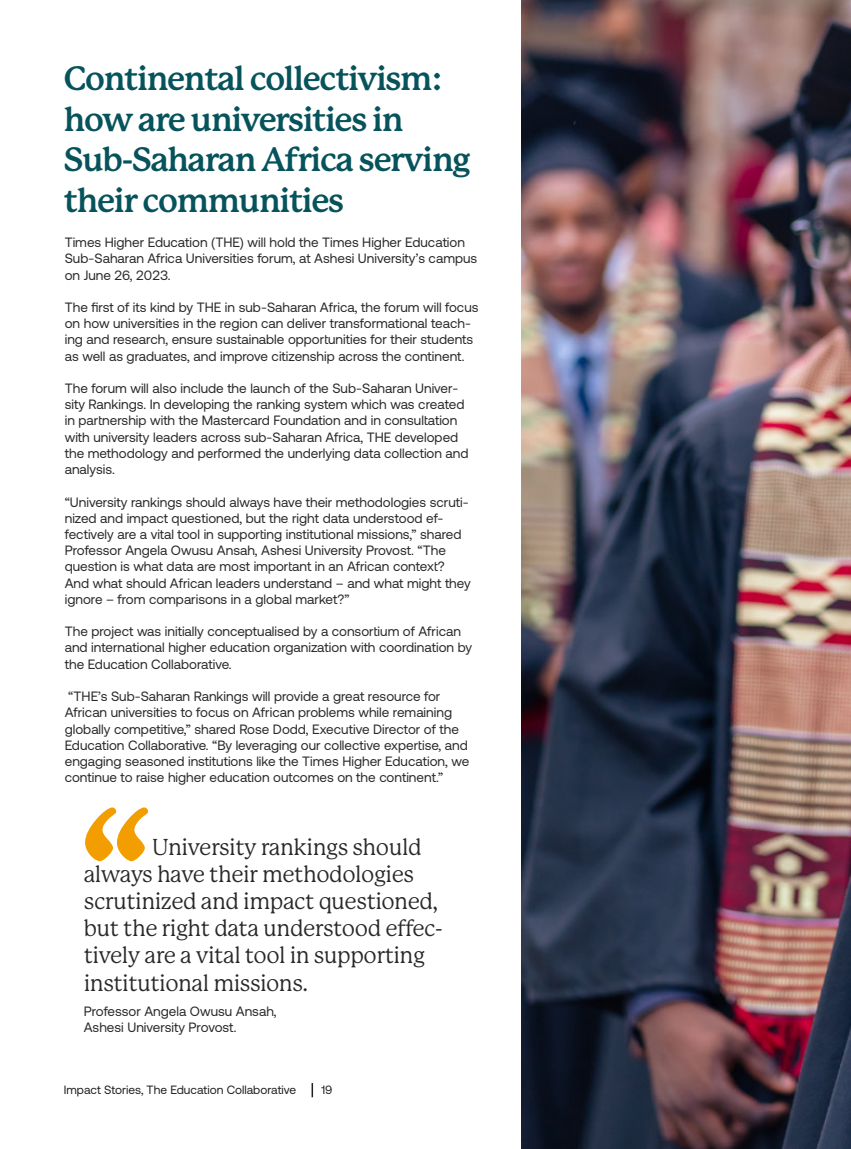
<style>
.page{position:relative;width:851px;height:1149px;background:#fff}
.page>*{position:absolute;margin:0;border:0;box-sizing:border-box;transform-origin:0 0}
.t1{font:700 33px "P22 Mackinac Pro";letter-spacing:-.04em;color:#06535b}
.t2{font:22.5px/27px "P22 Mackinac";letter-spacing:-.02em;color:#2b2829}
.t3{font:13.5px/16.2px "Aeonik";color:#2b2829}
.t4{font:12px "Aeonik";color:#231f20}
</style>
<div class="page">
<svg style="left:85px;top:807px;width:63px;height:53px"></svg>
<svg style="left:311px;top:1083px;width:2px;height:13px"></svg>
<img style="left:521px;top:0;width:329px;height:1148px">
<p class="t1" style="left:64px;top:60px;width:381px">Continental collectivism:</p>
<p class="t1" style="left:64px;top:100px;width:341px">how are universities in</p>
<p class="t1" style="left:64px;top:141px;width:408px">Sub-Saharan Africa serving</p>
<p class="t1" style="left:64px;top:181px;width:282px">their communities</p>
<p class="t3" style="left:65px;top:234px;width:414px">Times Higher Education (THE) will hold the Times Higher Education<br>Sub-Saharan Africa Universities forum, at Ashesi University’s campus on June 26, 2023.</p>
<p class="t3" style="left:65px;top:299px;width:415px">The first of its kind by THE in sub-Saharan Africa, the forum will focus on how universities in the region can deliver transformational teach&shy;ing and research, ensure sustainable opportunities for their students as well as graduates, and improve citizenship across the continent.</p>
<p class="t3" style="left:65px;top:380px;width:405px">The forum will also include the launch of the Sub-Saharan Univer&shy;sity Rankings. In developing the ranking system which was created in partnership with the Mastercard Foundation and in consultation with university leaders across sub-Saharan Africa, THE developed the methodology and performed the underlying data collection and analysis.</p>
<p class="t3" style="left:65px;top:493px;width:407px">“University rankings should always have their methodologies scruti&shy;nized and impact questioned, but the right data understood ef&shy;fectively are a vital tool in supporting institutional missions,” shared Professor Angela Owusu Ansah, Ashesi University Provost. “The question is what data are most important in an African context?<br>And what should African leaders understand – and what might they ignore – from comparisons in a global market?”</p>
<p class="t3" style="left:65px;top:623px;width:409px">The project was initially conceptualised by a consortium of African and international higher education organization with coordination by the Education Collaborative.</p>
<p class="t3" style="left:65px;top:688px;width:406px">“THE’s Sub-Saharan Rankings will provide a great resource for African universities to focus on African problems while remaining globally competitive,” shared Rose Dodd, Executive Director of the Education Collaborative. “By leveraging our collective expertise, and engaging seasoned institutions like the Times Higher Education, we continue to raise higher education outcomes on the continent.”</p>
<p class="t2" style="left:84px;top:833px;width:360px;text-indent:69px">University rankings should always have their methodologies scrutinized and impact questioned, but the right data understood effec&shy;tively are a vital tool in supporting institutional missions.</p>
<p class="t3" style="left:84px;top:1002px;width:194px">Professor Angela Owusu Ansah,<br>Ashesi University Provost.</p>
<p class="t4" style="left:64px;top:1082px;width:234px">Impact Stories, The Education Collaborative</p>
<p class="t4" style="left:321px;top:1082px;width:13px">19</p>
</div>
